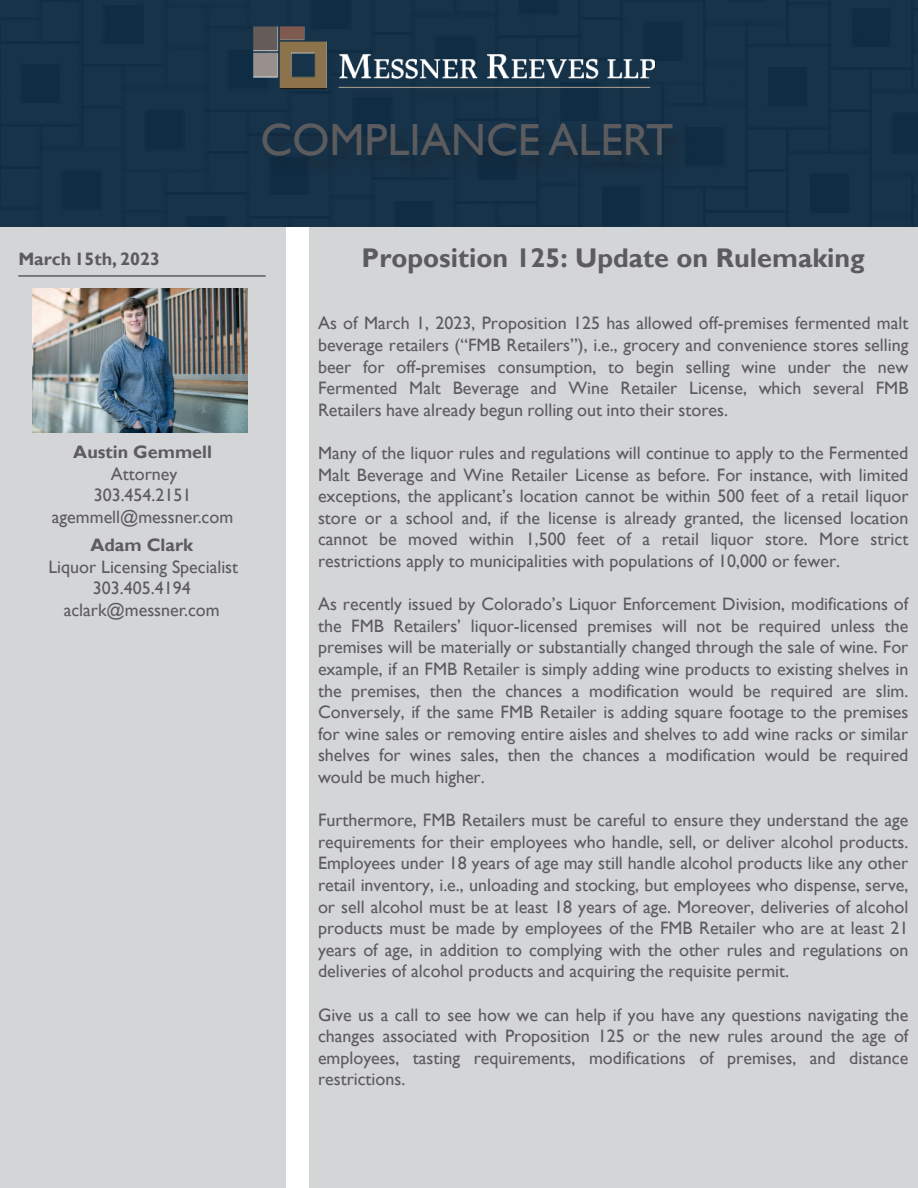
<style>
.page{position:relative;width:918px;height:1188px;background:#fff}
.page>*{position:absolute;margin:0;border:0;box-sizing:border-box;transform-origin:0 0}
.t1{font:45px "Gill Sans";color:#5c5c5f}
.t2{font:700 27px "Gill Sans";color:#5c5c5f}
.t3{font:18px/21.6px "Gill Sans";color:#5c5c5f;text-align:justify}
.t4{font:700 18px "Gill Sans";color:#5c5c5f}
</style>
<div class="page">
<div style="left:310px;top:225px;width:608px;height:963px;background:#d4d5d7"></div>
<div style="left:0;top:225px;width:286px;height:963px;background:#d4d5d7"></div>
<img style="left:0;top:0;width:918px;height:227px">
<hr style="left:18px;top:275px;width:248px;height:2px;background:#5c5c5f">
<img style="left:33px;top:289px;width:215px;height:143px">
<div style="left:265px;top:126px;width:425px;height:48px;background:#173044"></div>
<img style="left:222px;top:0;width:462px;height:116px">
<h1 class="t1" style="left:261px;top:121px;width:414px">COMPLIANCE ALERT</h1>
<p class="t4" style="left:18px;top:248px;width:143px">March 15th, 2023</p>
<p class="t4" style="left:73px;top:441px;width:140px">Austin Gemmell</p>
<p class="t3" style="left:52px;top:464px;width:183px;text-align:center">Attorney<br>303.454.2151 agemmell@messner.com</p>
<p class="t4" style="left:90px;top:535px;width:104px">Adam Clark</p>
<p class="t3" style="left:48px;top:556px;width:191px;text-align:center">Liquor Licensing Specialist<br>303.405.4194 aclark@messner.com</p>
<h2 class="t2" style="left:362px;top:242px;width:505px">Proposition 125: Update on Rulemaking</h2>
<p class="t3" style="left:318px;top:313px;width:592px">As of March 1, 2023, Proposition 125 has allowed off-premises fermented malt beverage retailers (“FMB Retailers”), i.e., grocery and convenience stores selling beer for off-premises consumption, to begin selling wine under the new Fermented Malt Beverage and Wine Retailer License, which several FMB Retailers have already begun rolling out into their stores.</p>
<p class="t3" style="left:318px;top:442px;width:592px">Many of the liquor rules and regulations will continue to apply to the Fermented Malt Beverage and Wine Retailer License as before. For instance, with limited exceptions, the applicant’s location cannot be within 500 feet of a retail liquor store or a school and, if the license is already granted, the licensed location cannot be moved within 1,500 feet of a retail liquor store. More strict restrictions apply to municipalities with populations of 10,000 or fewer.</p>
<p class="t3" style="left:318px;top:594px;width:592px">As recently issued by Colorado’s Liquor Enforcement Division, modifications of the FMB Retailers’ liquor-licensed premises will not be required unless the premises will be materially or substantially changed through the sale of wine. For example, if an FMB Retailer is simply adding wine products to existing shelves in the premises, then the chances a modification would be required are slim.<br>Conversely, if the same FMB Retailer is adding square footage to the premises for wine sales or removing entire aisles and shelves to add wine racks or similar shelves for wines sales, then the chances a modification would be required would be much higher.</p>
<p class="t3" style="left:318px;top:810px;width:592px">Furthermore, FMB Retailers must be careful to ensure they understand the age requirements for their employees who handle, sell, or deliver alcohol products.<br>Employees under 18 years of age may still handle alcohol products like any other retail inventory, i.e., unloading and stocking, but employees who dispense, serve, or sell alcohol must be at least 18 years of age. Moreover, deliveries of alcohol products must be made by employees of the FMB Retailer who are at least 21 years of age, in addition to complying with the other rules and regulations on deliveries of alcohol products and acquiring the requisite permit.</p>
<p class="t3" style="left:318px;top:1004px;width:592px">Give us a call to see how we can help if you have any questions navigating the changes associated with Proposition 125 or the new rules around the age of employees, tasting requirements, modifications of premises, and distance restrictions.</p>
</div>
